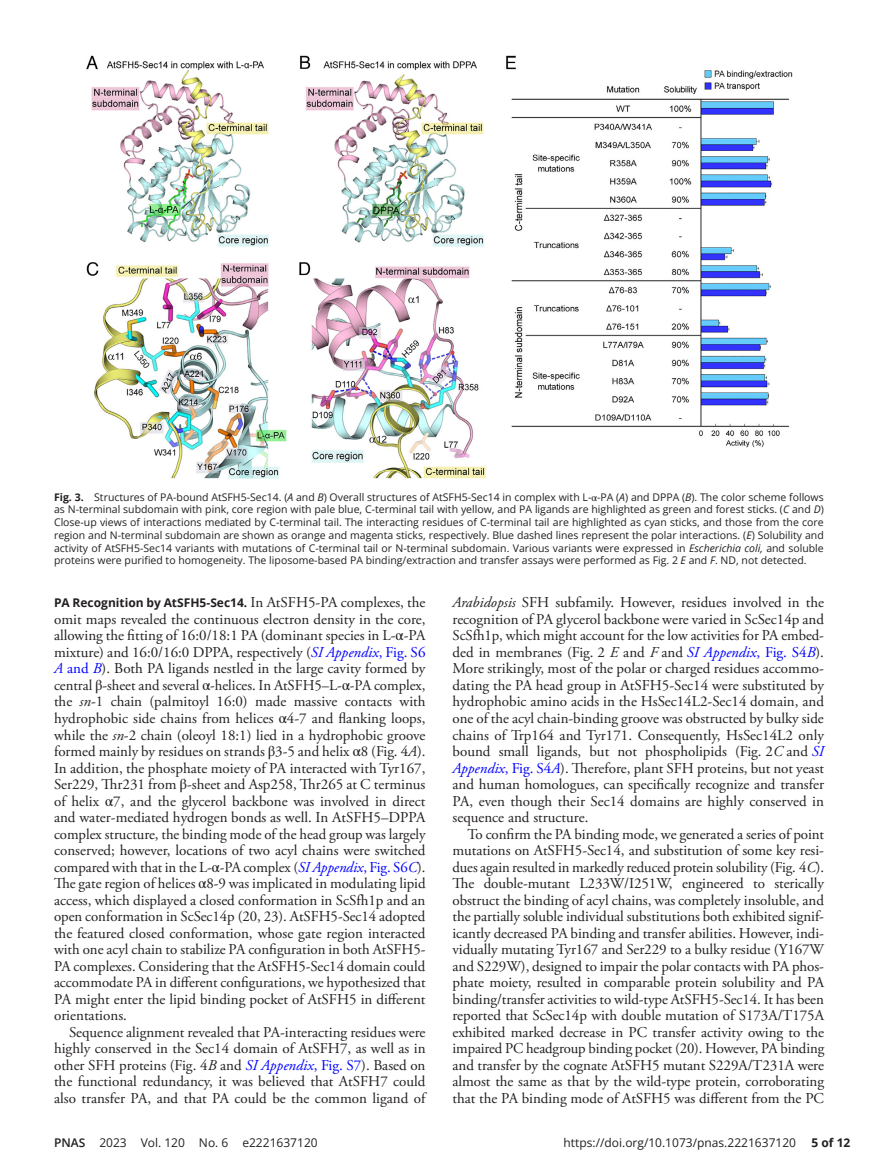
<style>
.page{position:relative;width:878px;height:1175px;background:#fff}
.page>*{position:absolute;margin:0;border:0;box-sizing:border-box;transform-origin:0 0}
.t1{font:15px/16.5px "Adobe Garamond Pro";color:#231f20;text-align:justify}
.t2{font:12px "Open Sans";color:#231f20}
.t3{font:700 12px "Open Sans";color:#231f20}
.t4{font:10.5px/12.8px "Open Sans";color:#231f20;text-align:justify}
.s1{font-weight:700}
.s2{font-style:italic}
.s3{font-family:"STIX"}
.s4{font-family:"Adobe Garamond Pro";font-weight:400;font-size:15px}
.s5{font-style:italic;color:#00f}
.s6{color:#00f}
.s7{font-weight:600}
</style>
<div class="page">
<img style="left:86px;top:55px;width:706px;height:423px">
<p class="t4" style="left:54px;top:490px;width:771px"><span class="s1">Fig. 3.</span> Structures of PA-bound AtSFH5-Sec14. (<span class="s2">A</span> and <span class="s2">B</span>) Overall structures of AtSFH5-Sec14 in complex with L-<span class="s3">α</span>-PA (<span class="s2">A</span>) and DPPA (<span class="s2">B</span>). The color scheme follows as N-terminal subdomain with pink, core region with pale blue, C-terminal tail with yellow, and PA ligands are highlighted as green and forest sticks. (<span class="s2">C</span> and <span class="s2">D</span>)<br>Close-up views of interactions mediated by C-terminal tail. The interacting residues of C-terminal tail are highlighted as cyan sticks, and those from the core region and N-terminal subdomain are shown as orange and magenta sticks, respectively. Blue dashed lines represent the polar interactions. (<span class="s2">E</span>) Solubility and activity of AtSFH5-Sec14 variants with mutations of C-terminal tail or N-terminal subdomain. Various variants were expressed in <span class="s2">Escherichia coli,</span> and soluble proteins were purified to homogeneity. The liposome-based PA binding/extraction and transfer assays were performed as Fig. 2 <span class="s2">E</span> and <span class="s2">F</span>. ND, not detected.</p>
<p class="t3" style="left:54px;top:594px;width:373px">PA Recognition by AtSFH5-Sec14. <span class="s4">In AtSFH5-PA complexes, the</span></p>
<p class="t1" style="left:54px;top:611px;width:373px">omit maps revealed the continuous electron density in the core, allowing the fitting of 16:0/18:1 PA (dominant species in L-<span class="s3">α</span>-PA mixture) and 16:0/16:0 DPPA, respectively (<span class="s5">SI Appendix</span><span class="s6">, Fig. S6<br></span><span class="s5">A</span> <span class="s6">and</span> <span class="s5">B</span>). Both PA ligands nestled in the large cavity formed by central <span class="s3">β</span>-sheet and several <span class="s3">α</span>-helices. In AtSFH5–L-<span class="s3">α</span>-PA complex, the <span class="s2">sn</span>-1 chain (palmitoyl 16:0) made massive contacts with hydrophobic side chains from helices <span class="s3">α</span>4-7 and flanking loops, while the <span class="s2">sn</span>-2 chain (oleoyl 18:1) lied in a hydrophobic groove formed mainly by residues on strands <span class="s3">β</span>3-5 and helix <span class="s3">α</span>8 (Fig. 4<span class="s2">A</span>).<br>In addition, the phosphate moiety of PA interacted with Tyr167, Ser229, Thr231 from <span class="s3">β</span>-sheet and Asp258, Thr265 at C terminus of helix <span class="s3">α</span>7, and the glycerol backbone was involved in direct and water-mediated hydrogen bonds as well. In AtSFH5–DPPA complex structure, the binding mode of the head group was largely conserved; however, locations of two acyl chains were switched compared with that in the L-<span class="s3">α</span>-PA complex (<span class="s5">SI Appendix</span><span class="s6">, Fig. S6</span><span class="s5">C</span>).<br>The gate region of helices <span class="s3">α</span>8-9 was implicated in modulating lipid access, which displayed a closed conformation in ScSfh1p and an open conformation in ScSec14p (20, 23). AtSFH5-Sec14 adopted the featured closed conformation, whose gate region interacted with one acyl chain to stabilize PA configuration in both AtSFH5- PA complexes. Considering that the AtSFH5-Sec14 domain could accommodate PA in different configurations, we hypothesized that PA might enter the lipid binding pocket of AtSFH5 in different orientations.</p>
<p class="t1" style="left:54px;top:1024px;width:373px;text-indent:15px">Sequence alignment revealed that PA-interacting residues were highly conserved in the Sec14 domain of AtSFH7, as well as in other SFH proteins (Fig. 4<span class="s2">B</span> and <span class="s5">SI Appendix</span><span class="s6">, Fig. S7</span>). Based on the functional redundancy, it was believed that AtSFH7 could also transfer PA, and that PA could be the common ligand of</p>
<p class="t1" style="left:452px;top:595px;width:373px"><span class="s2">Arabidopsis</span> SFH subfamily. However, residues involved in the recognition of PA glycerol backbone were varied in ScSec14p and ScSfh1p, which might account for the low activities for PA embed&shy;ded in membranes (Fig. 2 <span class="s2">E</span> and <span class="s2">F</span> and <span class="s5">SI Appendix</span><span class="s6">, Fig. S4</span><span class="s5">B</span>).<br>More strikingly, most of the polar or charged residues accommo&shy;dating the PA head group in AtSFH5-Sec14 were substituted by hydrophobic amino acids in the HsSec14L2-Sec14 domain, and one of the acyl chain-binding groove was obstructed by bulky side chains of Trp164 and Tyr171. Consequently, HsSec14L2 only bound small ligands, but not phospholipids (Fig. 2<span class="s2">C</span> and <span class="s5">SI Appendix</span><span class="s6">, Fig. S4</span><span class="s5">A</span>). Therefore, plant SFH proteins, but not yeast and human homologues, can specifically recognize and transfer PA, even though their Sec14 domains are highly conserved in sequence and structure.</p>
<p class="t1" style="left:452px;top:826px;width:373px;text-indent:15px">To confirm the PA binding mode, we generated a series of point mutations on AtSFH5-Sec14, and substitution of some key resi&shy;dues again resulted in markedly reduced protein solubility (Fig. 4<span class="s2">C</span>).<br>The double-mutant L233W/I251W, engineered to sterically obstruct the binding of acyl chains, was completely insoluble, and the partially soluble individual substitutions both exhibited signif&shy;icantly decreased PA binding and transfer abilities. However, indi&shy;vidually mutating Tyr167 and Ser229 to a bulky residue (Y167W and S229W), designed to impair the polar contacts with PA phos&shy;phate moiety, resulted in comparable protein solubility and PA binding/transfer activities to wild-type AtSFH5-Sec14. It has been reported that ScSec14p with double mutation of S173A/T175A exhibited marked decrease in PC transfer activity owing to the impaired PC headgroup binding pocket (20). However, PA binding and transfer by the cognate AtSFH5 mutant S229A/T231A were almost the same as that by the wild-type protein, corroborating that the PA binding mode of AtSFH5 was different from the PC</p>
<p class="t2" style="left:54px;top:1134px;width:265px"><span class="s7">PNAS</span> 2023 Vol. 120 No. 6 e2221637120</p>
<p class="t2" style="left:563px;top:1134px;width:234px">https://doi.org/10.1073/pnas.2221637120</p>
<p class="t3" style="left:811px;top:1134px;width:40px">5 of 12</p>
</div>
